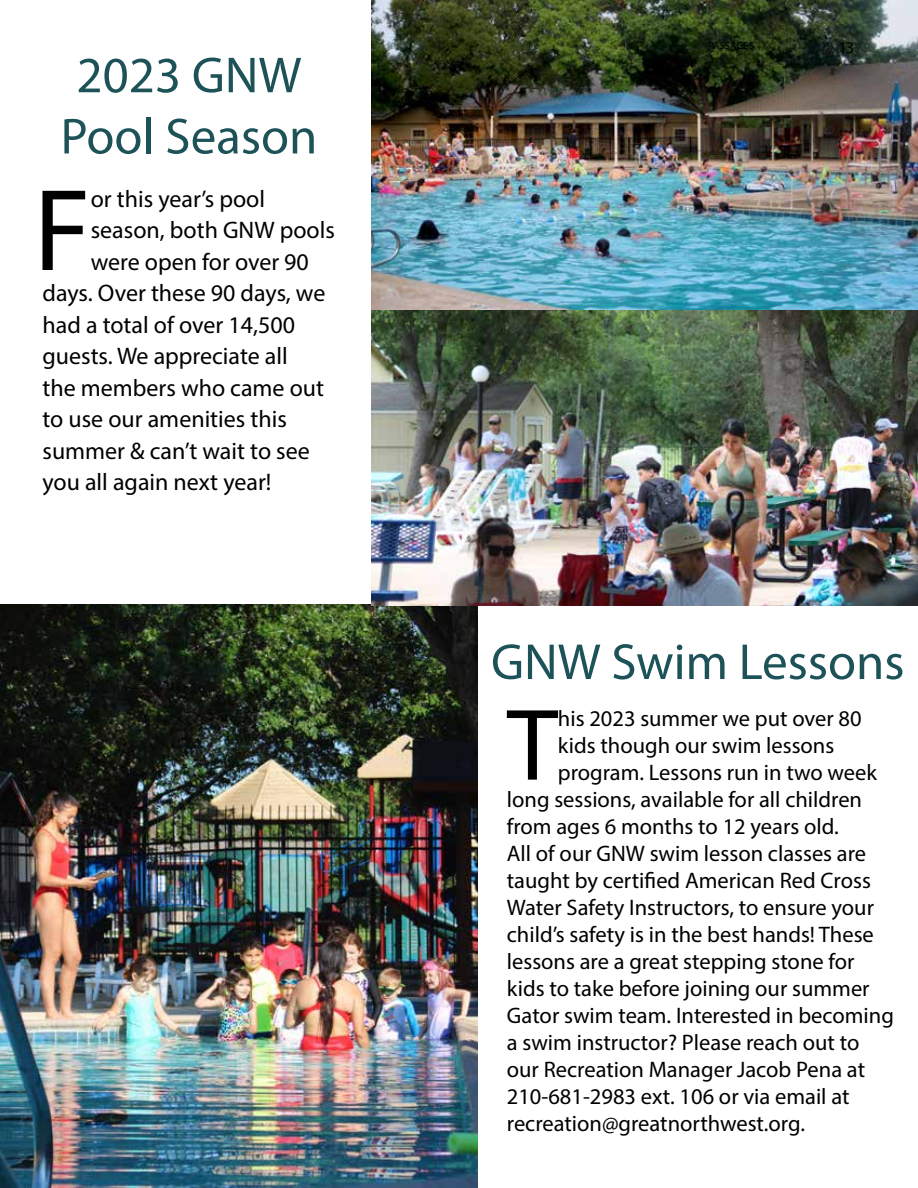
<style>
.page{position:relative;width:918px;height:1188px;background:#fff}
.page>*{position:absolute;margin:0;border:0;box-sizing:border-box;transform-origin:0 0}
.t1{font:117.45px "Myriad Pro";color:#000}
.t2{font:102.6px "Myriad Pro";color:#000}
.t3{font:51px/61.2px "Myriad Pro";color:#1d5358;text-align:center}
.t4{font:51px "Myriad Pro";color:#1c5258}
.t5{font:24px "Myriad Pro";color:#000}
.t6{font:22.5px "Myriad Pro";color:#000}
.t7{font:16.5px "Myriad Pro";color:#000}
.t8{font:10.5px "Myriad Pro";color:#000}
</style>
<div class="page">
<img style="left:0;top:605px;width:478px;height:583px">
<img style="left:372px;top:0;width:546px;height:605px">
<img style="left:0;top:608px;width:1px;height:281px">
<h3 class="t3" style="left:61px;top:44px;width:258px">2023 GNW<br>Pool Season</h3>
<h1 class="t1" style="left:34px;top:158px;width:59px">F</h1>
<p class="t5" style="left:91px;top:184px;width:176px">or this year’s pool</p>
<p class="t5" style="left:91px;top:216px;width:246px">season, both GNW pools</p>
<p class="t5" style="left:91px;top:247px;width:220px">were open for over 90</p>
<p class="t5" style="left:43px;top:279px;width:284px">days. Over these 90 days, we</p>
<p class="t5" style="left:43px;top:310px;width:254px">had a total of over 14,500</p>
<p class="t5" style="left:43px;top:342px;width:247px">guests. We appreciate all</p>
<p class="t5" style="left:43px;top:373px;width:283px">the members who came out</p>
<p class="t5" style="left:43px;top:405px;width:246px">to use our amenities this</p>
<p class="t5" style="left:43px;top:436px;width:269px">summer &amp; can’t wait to see</p>
<p class="t5" style="left:43px;top:468px;width:230px">you all again next year!</p>
<p class="t8" style="left:708px;top:39px;width:47px">PASSAGES</p>
<p class="t7" style="left:839px;top:37px;width:17px">13</p>
<h3 class="t4" style="left:491px;top:630px;width:415px">GNW Swim Lessons</h3>
<h2 class="t2" style="left:507px;top:682px;width:53px">T</h2>
<p class="t6" style="left:558px;top:704px;width:305px">his 2023 summer we put over 80</p>
<p class="t6" style="left:558px;top:731px;width:278px">kids though our swim lessons</p>
<p class="t6" style="left:558px;top:758px;width:321px">program. Lessons run in two week</p>
<p class="t6" style="left:507px;top:785px;width:357px">long sessions, available for all children</p>
<p class="t6" style="left:507px;top:812px;width:334px">from ages 6 months to 12 years old.</p>
<p class="t6" style="left:507px;top:839px;width:361px">All of our GNW swim lesson classes are</p>
<p class="t6" style="left:507px;top:866px;width:366px">taught by certified American Red Cross</p>
<p class="t6" style="left:507px;top:893px;width:369px">Water Safety Instructors, to ensure your</p>
<p class="t6" style="left:507px;top:920px;width:369px">child’s safety is in the best hands! These</p>
<p class="t6" style="left:507px;top:947px;width:349px">lessons are a great stepping stone for</p>
<p class="t6" style="left:507px;top:974px;width:364px">kids to take before joining our summer</p>
<p class="t6" style="left:507px;top:1001px;width:389px">Gator swim team. Interested in becoming</p>
<p class="t6" style="left:507px;top:1028px;width:354px">a swim instructor? Please reach out to</p>
<p class="t6" style="left:507px;top:1055px;width:360px">our Recreation Manager Jacob Pena at</p>
<p class="t6" style="left:507px;top:1082px;width:344px">210-681-2983 ext. 106 or via email at</p>
<p class="t6" style="left:507px;top:1109px;width:300px">recreation@greatnorthwest.org.</p>
</div>
